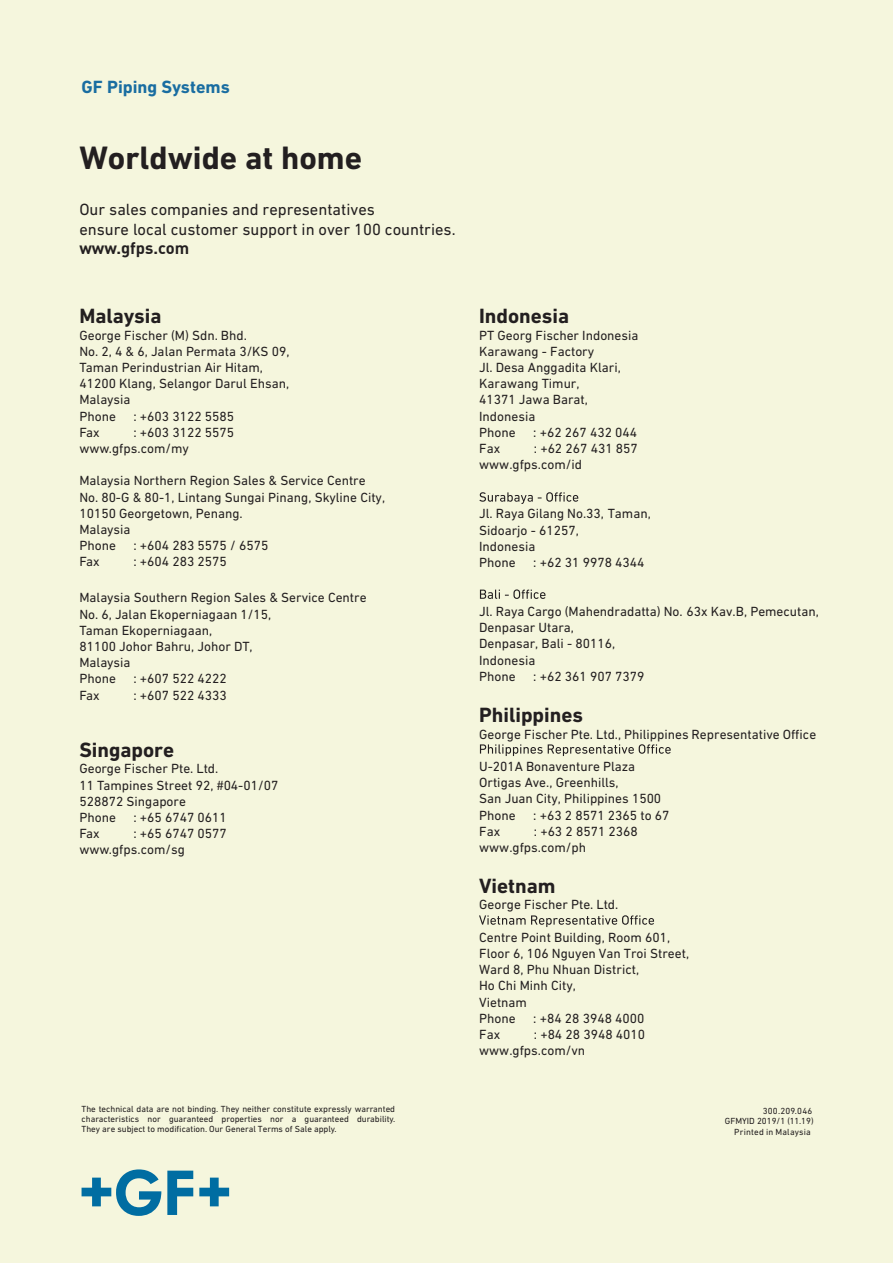
<style>
.page{position:relative;width:893px;height:1263px;background:#fff}
.page>*{position:absolute;margin:0;border:0;box-sizing:border-box;transform-origin:0 0}
.t1{font:700 33px "DIN Next W1 G";color:#231f20}
.t2{font:700 21px "DIN Next W1 G";color:#231f20}
.t3{font:700 18px "DIN Next W1 G";color:#196da1}
.t4{font:16.5px/19.5px "DIN Next W1 G";color:#231f20}
.t5{font:700 16.5px "DIN";color:#231f20}
.t6{font:13.5px/16.2px "DIN Next W1 G";color:#231f20}
.t7{font:9px/9.8px "DIN Next W1 G";color:#231f20;text-align:justify}
.t8{font:9px "DIN Next W1 G";letter-spacing:.025em;color:#231f20}
</style>
<div class="page">
<div style="left:1px;top:0;width:892px;height:1263px;background:#f5f6dd"></div>
<svg style="left:479px;top:492px;width:99px;height:12px"></svg>
<svg style="left:480px;top:589px;width:65px;height:10px"></svg>
<svg style="left:480px;top:744px;width:191px;height:12px"></svg>
<svg style="left:479px;top:915px;width:175px;height:12px"></svg>
<svg style="left:82px;top:1169px;width:79px;height:47px"></svg>
<svg style="left:167px;top:1170px;width:26px;height:45px"></svg>
<svg style="left:199px;top:1177px;width:30px;height:29px"></svg>
<h3 class="t3" style="left:82px;top:76px;width:150px">GF Piping Systems</h3>
<h1 class="t1" style="left:79px;top:139px;width:284px">Worldwide at home</h1>
<p class="t4" style="left:79px;top:200px;width:378px">Our sales companies and representatives<br>ensure local customer support in over 100 countries.</p>
<p class="t5" style="left:79px;top:238px;width:111px">www.gfps.com</p>
<h2 class="t2" style="left:79px;top:304px;width:84px">Malaysia</h2>
<p class="t6" style="left:79px;top:327px;width:212px">George Fischer (M) Sdn. Bhd.<br>No. 2, 4 &amp; 6, Jalan Permata 3/KS 09,<br>Taman Perindustrian Air Hitam,<br>41200 Klang, Selangor Darul Ehsan,<br>Malaysia<br>Phone</p>
<p class="t6" style="left:133px;top:408px;width:102px">: +603 3122 5585</p>
<p class="t6" style="left:79px;top:424px;width:156px;text-indent:54px">: +603 3122 5575 www.gfps.com/my</p>
<p class="t6" style="left:79px;top:472px;width:307px">Malaysia Northern Region Sales &amp; Service Centre<br>No. 80-G &amp; 80-1, Lintang Sungai Pinang, Skyline City,<br>10150 Georgetown, Penang.<br>Malaysia<br>Phone</p>
<p class="t6" style="left:79px;top:424px;width:22px">Fax</p>
<p class="t6" style="left:133px;top:537px;width:136px">: +604 283 5575 / 6575</p>
<p class="t6" style="left:79px;top:553px;width:22px">Fax</p>
<p class="t6" style="left:133px;top:553px;width:95px">: +604 283 2575</p>
<p class="t6" style="left:79px;top:589px;width:289px">Malaysia Southern Region Sales &amp; Service Centre<br>No. 6, Jalan Ekoperniagaan 1/15,<br>Taman Ekoperniagaan,<br>81100 Johor Bahru, Johor DT,<br>Malaysia<br>Phone</p>
<p class="t6" style="left:133px;top:670px;width:95px">: +607 522 4222</p>
<p class="t6" style="left:79px;top:687px;width:22px">Fax</p>
<p class="t6" style="left:133px;top:687px;width:95px">: +607 522 4333</p>
<h2 class="t2" style="left:79px;top:738px;width:96px">Singapore</h2>
<p class="t6" style="left:79px;top:760px;width:200px">George Fischer Pte. Ltd.<br>11 Tampines Street 92, #04-01/07<br>528872 Singapore<br>Phone</p>
<p class="t6" style="left:133px;top:809px;width:95px">: +65 6747 0611</p>
<p class="t6" style="left:79px;top:825px;width:149px;text-indent:54px">: +65 6747 0577 www.gfps.com/sg</p>
<p class="t6" style="left:79px;top:825px;width:22px">Fax</p>
<p class="t7" style="left:82px;top:1104px;width:315px">The technical data are not binding. They neither constitute expressly warranted characteristics nor guaranteed properties nor a guaranteed durability.<br>They are subject to modification. Our General Terms of Sale apply.</p>
<h2 class="t2" style="left:479px;top:304px;width:92px">Indonesia</h2>
<p class="t6" style="left:479px;top:327px;width:161px">PT Georg Fischer Indonesia<br>Karawang - Factory<br>Jl. Desa Anggadita Klari,<br>Karawang Timur,<br>41371 Jawa Barat,<br>Indonesia<br>Phone</p>
<p class="t6" style="left:533px;top:424px;width:106px">: +62 267 432 044</p>
<p class="t6" style="left:479px;top:440px;width:160px;text-indent:55px">: +62 267 431 857 www.gfps.com/id</p>
<p class="t6" style="left:479px;top:505px;width:173px">Jl. Raya Gilang No.33, Taman,<br>Sidoarjo - 61257,<br>Indonesia<br>Phone</p>
<p class="t6" style="left:479px;top:440px;width:22px">Fax</p>
<p class="t6" style="left:533px;top:554px;width:113px">: +62 31 9978 4344</p>
<p class="t6" style="left:479px;top:603px;width:341px">Jl. Raya Cargo (Mahendradatta) No. 63x Kav.B, Pemecutan,<br>Denpasar Utara,<br>Denpasar, Bali - 80116,<br>Indonesia<br>Phone</p>
<p class="t6" style="left:533px;top:668px;width:113px">: +62 361 907 7379</p>
<h2 class="t2" style="left:479px;top:703px;width:105px">Philippines</h2>
<p class="t6" style="left:479px;top:726px;width:339px">George Fischer Pte. Ltd., Philippines Representative Office</p>
<p class="t6" style="left:479px;top:758px;width:184px">U-201A Bonaventure Plaza<br>Ortigas Ave., Greenhills,<br>San Juan City, Philippines 1500<br>Phone</p>
<p class="t6" style="left:533px;top:807px;width:138px">: +63 2 8571 2365 to 67</p>
<p class="t6" style="left:479px;top:823px;width:160px;text-indent:55px">: +63 2 8571 2368 www.gfps.com/ph</p>
<h2 class="t2" style="left:479px;top:874px;width:78px">Vietnam</h2>
<p class="t6" style="left:479px;top:896px;width:141px">George Fischer Pte. Ltd.</p>
<p class="t6" style="left:479px;top:929px;width:211px">Centre Point Building, Room 601,<br>Floor 6, 106 Nguyen Van Troi Street,<br>Ward 8, Phu Nhuan District,<br>Ho Chi Minh City,<br>Vietnam<br>Phone</p>
<p class="t6" style="left:479px;top:823px;width:22px">Fax</p>
<p class="t6" style="left:533px;top:1010px;width:113px">: +84 28 3948 4000</p>
<p class="t6" style="left:479px;top:1026px;width:168px;text-indent:55px">: +84 28 3948 4010 www.gfps.com/vn</p>
<p class="t6" style="left:479px;top:1026px;width:22px">Fax</p>
<p class="t8" style="left:763px;top:1106px;width:51px">300.209.046</p>
<p class="t7" style="left:725px;top:1116px;width:90px">GFMYID 2019/1 (11.19)</p>
<p class="t7" style="left:734px;top:1127px;width:78px">Printed in Malaysia</p>
</div>
